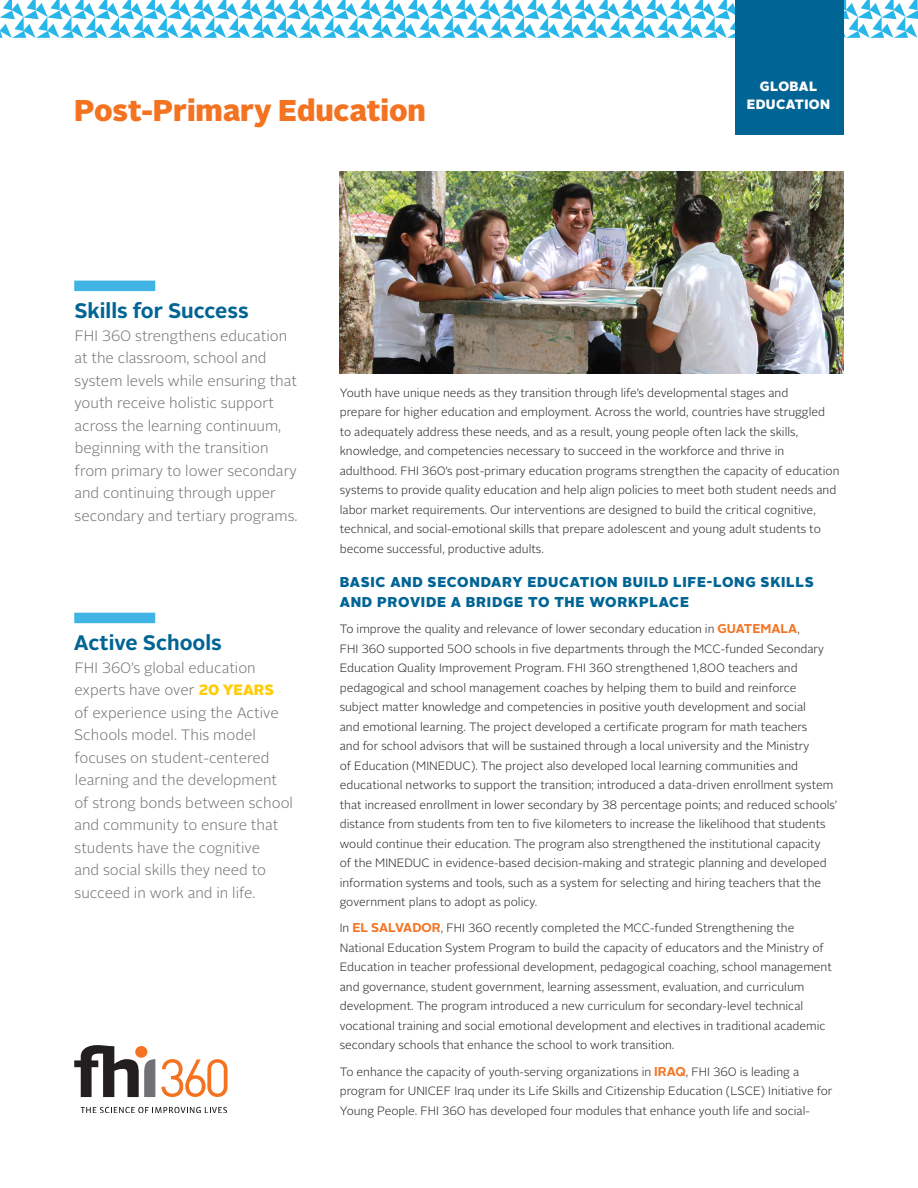
<style>
.page{position:relative;width:918px;height:1188px;background:#fff}
.page>*{position:absolute;margin:0;border:0;box-sizing:border-box;transform-origin:0 0}
.t1{font:900 30px "Alright Sans";letter-spacing:-.005em;color:#f47321}
.Callout_Text--Rule_a{font:700 21px "Alright Sans";color:#006494}
.Callout_Text--Rule_a-2{font:300 15px/22.5px "Alright Sans";color:#717074}
.darkblue_H2{font:900 14.25px/20.2px "Alright Sans";letter-spacing:.05em;color:#006494}
.t2{font:900 13.5px/18px "Alright Sans";letter-spacing:.03em;color:#fff;text-align:center}
.Body_Copy{font:300 12px/19.5px "Alright Sans";color:#231f20}
.s1{font-weight:900;color:#fecd08}
.s2{font-weight:700;font-size:12.75px;color:#f47321}
</style>
<div class="page">
<svg style="left:0;top:0;width:918px;height:38px"></svg>
<div style="left:735px;top:0;width:109px;height:135px;background:#006494"></div>
<svg style="left:74px;top:1045px;width:81px;height:52px"></svg>
<svg style="left:162px;top:1059px;width:66px;height:38px"></svg>
<svg style="left:81px;top:1107px;width:146px;height:6px"></svg>
<div style="left:74px;top:281px;width:81px;height:10px;background:#3fb4e5"></div>
<div style="left:74px;top:613px;width:81px;height:10px;background:#3fb4e5"></div>
<img style="left:340px;top:172px;width:504px;height:202px">
<p class="t1" style="left:74px;top:89px;width:353px">Post-Primary Education</p>
<p class="t2" style="left:747px;top:77px;width:85px">GLOBAL<br>EDUCATION</p>
<p class="Callout_Text--Rule_a" style="left:74px;top:296px;width:176px">Skills for Success</p>
<p class="Callout_Text--Rule_a-2" style="left:74px;top:324px;width:225px">FHI 360 strengthens education at the classroom, school and system levels while ensuring that youth receive holistic support across the learning continuum, beginning with the transition from primary to lower secondary and continuing through upper secondary and tertiary programs.</p>
<p class="Callout_Text--Rule_a" style="left:74px;top:628px;width:150px">Active Schools</p>
<p class="Callout_Text--Rule_a-2" style="left:74px;top:656px;width:220px">FHI 360’s global education experts have over <span class="s1">20 YEARS<br></span>of experience using the Active<br>Schools model. This model focuses on student-centered learning and the development of strong bonds between school and community to ensure that students have the cognitive<br>and social skills they need to succeed in work and in life.</p>
<p class="Body_Copy" style="left:340px;top:383px;width:501px">Youth have unique needs as they transition through life’s developmental stages and<br>prepare for higher education and employment. Across the world, countries have struggled to adequately address these needs, and as a result, young people often lack the skills, knowledge, and competencies necessary to succeed in the workforce and thrive in adulthood. FHI 360’s post-primary education programs strengthen the capacity of education systems to provide quality education and help align policies to meet both student needs and labor market requirements. Our interventions are designed to build the critical cognitive, technical, and social-emotional skills that prepare adolescent and young adult students to become successful, productive adults.</p>
<p class="darkblue_H2" style="left:340px;top:571px;width:475px">BASIC AND SECONDARY EDUCATION BUILD LIFE-LONG SKILLS<br>AND PROVIDE A BRIDGE TO THE WORKPLACE</p>
<p class="Body_Copy" style="left:340px;top:619px;width:499px">To improve the quality and relevance of lower secondary education in <span class="s2">GUATEMALA</span>,<br>FHI 360 supported 500 schools in five departments through the MCC-funded Secondary Education Quality Improvement Program. FHI 360 strengthened 1,800 teachers and pedagogical and school management coaches by helping them to build and reinforce subject matter knowledge and competencies in positive youth development and social<br>and emotional learning. The project developed a certificate program for math teachers<br>and for school advisors that will be sustained through a local university and the Ministry<br>of Education (MINEDUC). The project also developed local learning communities and educational networks to support the transition; introduced a data-driven enrollment system that increased enrollment in lower secondary by 38 percentage points; and reduced schools’ distance from students from ten to five kilometers to increase the likelihood that students would continue their education. The program also strengthened the institutional capacity<br>of the MINEDUC in evidence-based decision-making and strategic planning and developed information systems and tools, such as a system for selecting and hiring teachers that the government plans to adopt as policy.</p>
<p class="Body_Copy" style="left:340px;top:919px;width:494px">In <span class="s2">EL SALVADOR</span>, FHI 360 recently completed the MCC-funded Strengthening the National Education System Program to build the capacity of educators and the Ministry of Education in teacher professional development, pedagogical coaching, school management and governance, student government, learning assessment, evaluation, and curriculum development. The program introduced a new curriculum for secondary-level technical vocational training and social emotional development and electives in traditional academic secondary schools that enhance the school to work transition.</p>
<p class="Body_Copy" style="left:340px;top:1062px;width:494px">To enhance the capacity of youth-serving organizations in <span class="s2">IRAQ</span>, FHI 360 is leading a program for UNICEF Iraq under its Life Skills and Citizenship Education (LSCE) Initiative for<br>Young People. FHI 360 has developed four modules that enhance youth life and social-</p>
</div>
